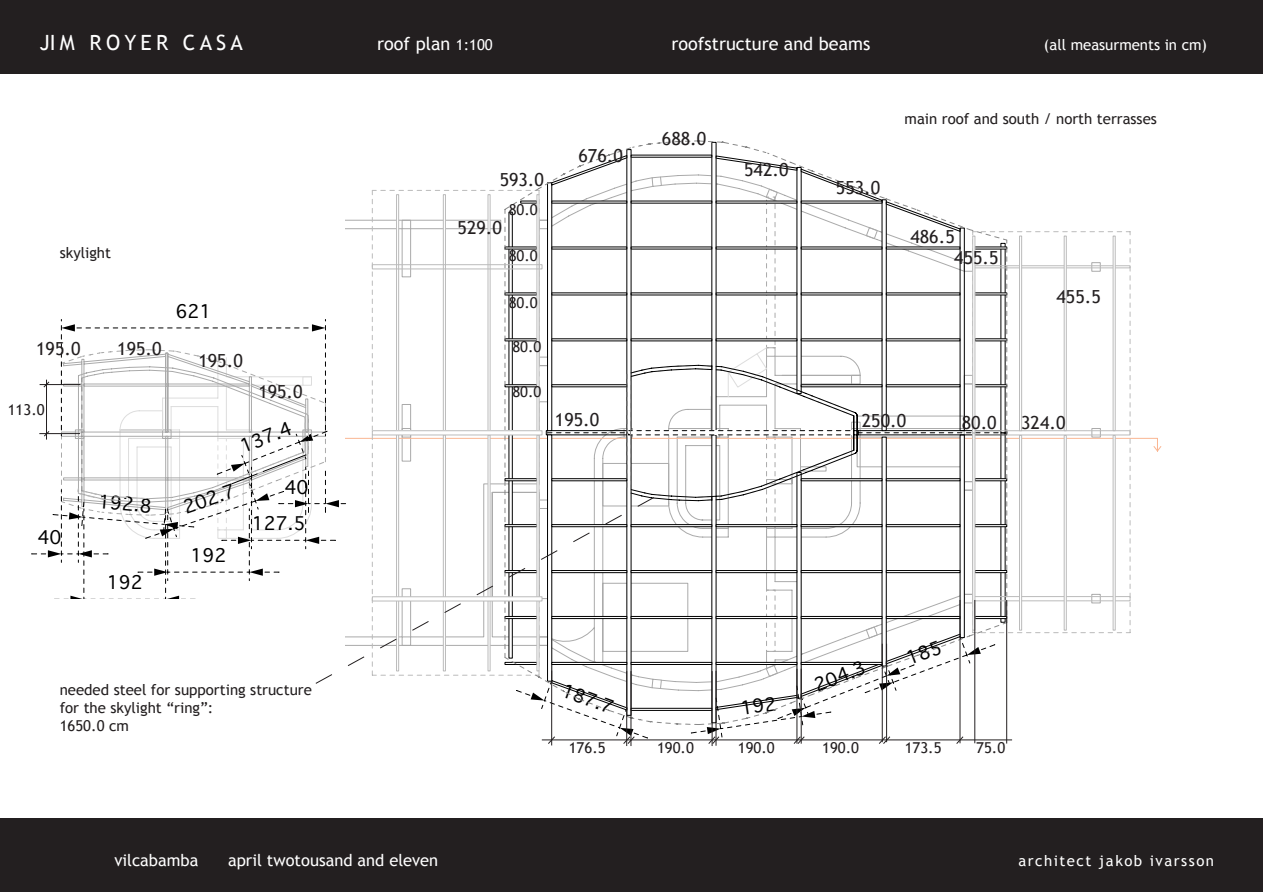
<style>
.page{position:relative;width:1263px;height:893px;background:#fff}
.page>*{position:absolute;margin:0;border:0;box-sizing:border-box;transform-origin:0 0}
.t1{font:21px "Trebuchet MS";letter-spacing:.2em;color:#fff}
.t2{font:18px "Trebuchet MS";color:#231f20}
.t3{font:18px "Geneva";color:#000}
.t4{font:18px "Trebuchet MS";color:#fff}
.t5{font:16.5px "Trebuchet MS";color:#fff}
.t6{font:15px/18px "Trebuchet MS";color:#231f20}
.t7{font:15px "Trebuchet MS";letter-spacing:.1em;color:#fff}
.t8{font:15px "Trebuchet MS";color:#fff}
.s1{font-size:15px}
</style>
<div class="page">
<svg style="left:647px;top:140px;width:483px;height:493px"></svg>
<svg style="left:608px;top:144px;width:399px;height:11px"></svg>
<div style="left:973px;top:431px;width:157px;height:4px;border:1px solid #bbb"></div>
<div style="left:973px;top:266px;width:157px;height:2px;border:1px solid #bbb"></div>
<div style="left:973px;top:596px;width:157px;height:5px;border:1px solid #bbb"></div>
<div style="left:1019px;top:236px;width:3px;height:195px;background:#fff;border:1px solid #bbb"></div>
<div style="left:1064px;top:236px;width:2px;height:195px;background:#fff;border:1px solid #bbb"></div>
<div style="left:1113px;top:236px;width:2px;height:195px;background:#fff;border:1px solid #bbb"></div>
<div style="left:1019px;top:435px;width:3px;height:195px;background:#fff;border:1px solid #bbb"></div>
<div style="left:1064px;top:435px;width:2px;height:195px;background:#fff;border:1px solid #bbb"></div>
<div style="left:1113px;top:435px;width:2px;height:195px;background:#fff;border:1px solid #bbb"></div>
<div style="left:0;top:0;width:1263px;height:74px;background:#231f20"></div>
<div style="left:0;top:819px;width:1263px;height:73px;background:#231f20"></div>
<hr style="left:551px;top:670px;width:1px;height:75px;background:#231f20">
<hr style="left:626px;top:671px;width:1px;height:75px;background:#231f20">
<hr style="left:631px;top:671px;width:1px;height:75px;background:#231f20">
<hr style="left:716px;top:671px;width:1px;height:75px;background:#231f20">
<hr style="left:712px;top:671px;width:1px;height:75px;background:#231f20">
<hr style="left:542px;top:740px;width:470px;height:1px;background:#231f20">
<svg style="left:32px;top:319px;width:324px;height:280px"></svg>
<svg style="left:315px;top:497px;width:57px;height:187px"></svg>
<svg style="left:372px;top:155px;width:635px;height:589px"></svg>
<p class="t1" style="left:40px;top:30px;width:205px">JIM ROYER CASA</p>
<p class="t4" style="left:377px;top:33px;width:117px">roof plan <span class="s1">1:100</span></p>
<p class="t4" style="left:672px;top:33px;width:200px">roofstructure and beams</p>
<p class="t8" style="left:1044px;top:36px;width:165px">(all measurments in cm)</p>
<p class="t6" style="left:60px;top:244px;width:53px">skylight</p>
<p class="t2" style="left:36px;top:338px;width:46px">195.0</p>
<p class="t6" style="left:8px;top:401px;width:38px">113.0</p>
<p class="t2" style="left:117px;top:338px;width:46px">195.0</p>
<p class="t3" style="left:175px;top:296px;width:38px">621</p>
<p class="t2" style="left:198px;top:350px;width:46px">195.0</p>
<p class="t2" style="left:258px;top:381px;width:46px">195.0</p>
<p class="t3" style="left:236px;top:432px;width:55px;rotate:-21deg">137.4</p>
<p class="t3" style="left:37px;top:522px;width:26px">40</p>
<p class="t3" style="left:100px;top:486px;width:55px;rotate:5deg">192.8</p>
<p class="t3" style="left:179px;top:493px;width:55px;rotate:-19deg">202.7</p>
<p class="t3" style="left:107px;top:567px;width:38px">192</p>
<p class="t3" style="left:190px;top:540px;width:38px">192</p>
<p class="t3" style="left:284px;top:471px;width:26px">40</p>
<p class="t3" style="left:252px;top:508px;width:55px">127.5</p>
<p class="t6" style="left:60px;top:680px;width:254px">needed steel for supporting structure for the skylight “ring”:</p>
<p class="t6" style="left:60px;top:716px;width:71px">1650.0 cm</p>
<p class="t2" style="left:500px;top:169px;width:46px">593.0</p>
<p class="t6" style="left:509px;top:201px;width:31px">80.0</p>
<p class="t2" style="left:458px;top:217px;width:46px">529.0</p>
<p class="t6" style="left:509px;top:246px;width:31px">80.0</p>
<p class="t2" style="left:578px;top:145px;width:46px">676.0</p>
<p class="t6" style="left:509px;top:294px;width:31px">80.0</p>
<p class="t6" style="left:512px;top:338px;width:31px">80.0</p>
<p class="t6" style="left:512px;top:383px;width:31px">80.0</p>
<p class="t2" style="left:555px;top:409px;width:46px">195.0</p>
<p class="t2" style="left:662px;top:128px;width:46px">688.0</p>
<p class="t2" style="left:744px;top:159px;width:46px">542.0</p>
<p class="t2" style="left:836px;top:177px;width:46px">553.0</p>
<p class="t6" style="left:904px;top:110px;width:254px">main roof and south / north terrasses</p>
<p class="t2" style="left:910px;top:226px;width:46px">486.5</p>
<p class="t2" style="left:954px;top:247px;width:46px">455.5</p>
<p class="t2" style="left:1056px;top:286px;width:46px">455.5</p>
<p class="t2" style="left:862px;top:410px;width:46px">250.0</p>
<p class="t2" style="left:962px;top:412px;width:36px">80.0</p>
<p class="t2" style="left:1021px;top:412px;width:46px">324.0</p>
<p class="t3" style="left:568px;top:675px;width:55px;rotate:20deg">187.7</p>
<p class="t3" style="left:809px;top:672px;width:55px;rotate:-22deg">204.3</p>
<p class="t6" style="left:569px;top:739px;width:38px">176.5</p>
<p class="t6" style="left:657px;top:739px;width:38px">190.0</p>
<p class="t6" style="left:738px;top:739px;width:38px">190.0</p>
<p class="t6" style="left:822px;top:739px;width:38px">190.0</p>
<p class="t6" style="left:905px;top:739px;width:38px">173.5</p>
<p class="t6" style="left:976px;top:739px;width:31px">75.0</p>
<p class="t5" style="left:114px;top:851px;width:85px">vilcabamba</p>
<p class="t5" style="left:228px;top:851px;width:212px">april twotousand and eleven</p>
<p class="t7" style="left:1018px;top:852px;width:197px">architect jakob ivarsson</p>
</div>
